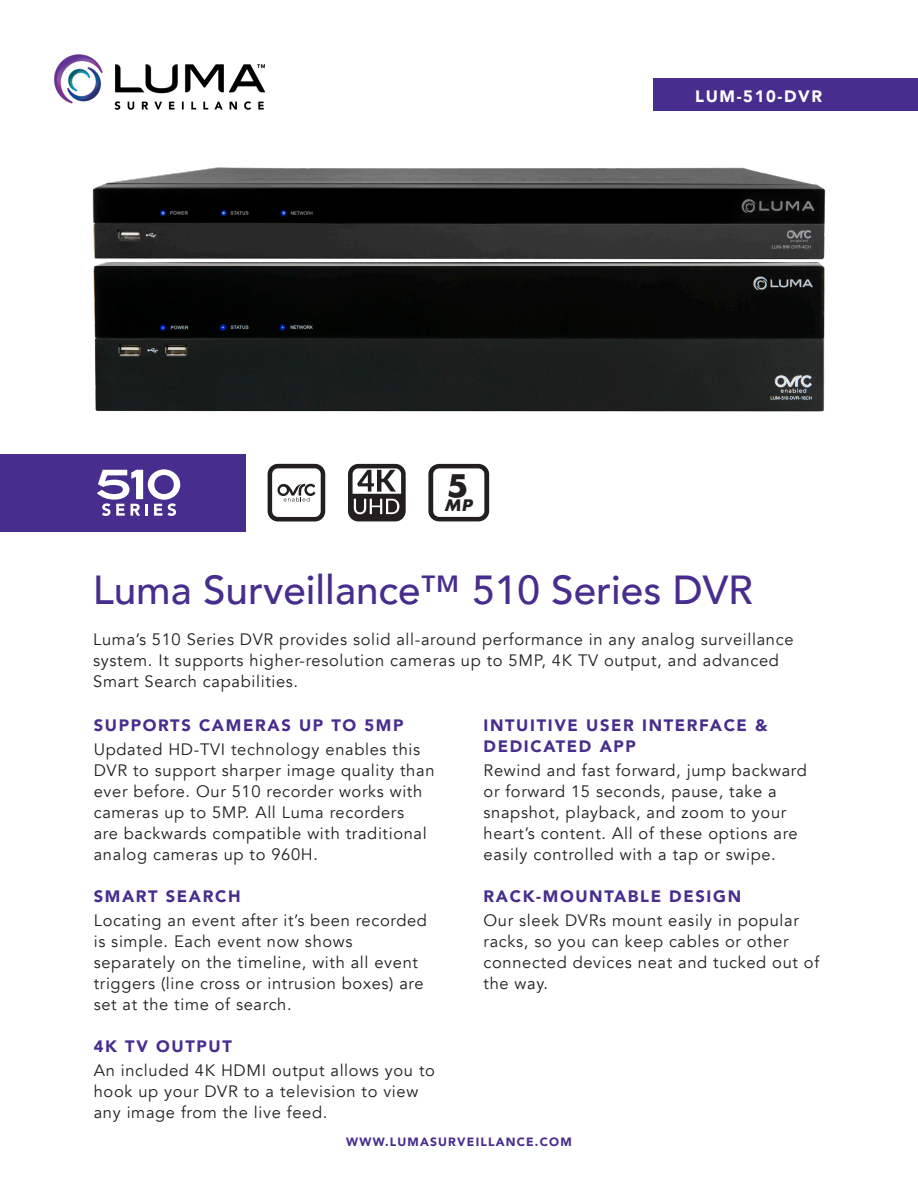
<style>
.page{position:relative;width:918px;height:1188px;background:#fff}
.page>*{position:absolute;margin:0;border:0;box-sizing:border-box;transform-origin:0 0}
.t1{font:500 40.5px "Avenir";color:#472d8d}
.t2{font:700 30.15px "Futura Std";color:#231f20;scale:1.06 1}
.t3{font:16.5px/21px "Avenir";letter-spacing:.04em;color:#231f20}
.t4{font:900 16.5px/21px "Avenir";letter-spacing:.1em;color:#472d8d}
.t5{font:900 16.5px "Avenir";letter-spacing:.1em;color:#fff}
.t6{font:italic 700 15.45px "Futura Std";color:#231f20;scale:1.06 1}
.t7{font:900 12px "Avenir";letter-spacing:.1em;color:#472d8d}
</style>
<div class="page">
<div style="left:653px;top:78px;width:265px;height:33px;background:#472d8d"></div>
<img style="left:54px;top:54px;width:211px;height:56px">
<img style="left:93px;top:263px;width:732px;height:149px">
<img style="left:93px;top:167px;width:732px;height:93px">
<svg style="left:268px;top:464px;width:57px;height:58px"></svg>
<div style="left:0;top:454px;width:245px;height:77px;background:#472d8d"></div>
<svg style="left:97px;top:469px;width:83px;height:47px"></svg>
<svg style="left:348px;top:464px;width:58px;height:57px"></svg>
<svg style="left:428px;top:464px;width:61px;height:57px"></svg>
<h2 class="t2" style="left:447px;top:466px;width:22px">5</h2>
<p class="t6" style="left:445px;top:495px;width:28px">MP</p>
<p class="t5" style="left:695px;top:83px;width:129px">LUM-510-DVR</p>
<p class="t1" style="left:93px;top:555px;width:662px">Luma Surveillance™ 510 Series DVR</p>
<p class="t3" style="left:93px;top:629px;width:702px">Luma’s 510 Series DVR provides solid all-around performance in any analog surveillance system. It supports higher-resolution cameras up to 5MP, 4K TV output, and advanced<br>Smart Search capabilities.</p>
<p class="t4" style="left:94px;top:715px;width:311px">SUPPORTS CAMERAS UP TO 5MP</p>
<p class="t3" style="left:94px;top:740px;width:342px">Updated HD-TVI technology enables this DVR to support sharper image quality than ever before. Our 510 recorder works with cameras up to 5MP. All Luma recorders<br>are backwards compatible with traditional analog cameras up to 960H.</p>
<p class="t4" style="left:94px;top:886px;width:148px">SMART SEARCH</p>
<p class="t3" style="left:94px;top:911px;width:335px">Locating an event after it’s been recorded is simple. Each event now shows separately on the timeline, with all event triggers (line cross or intrusion boxes) are set at the time of search.</p>
<p class="t4" style="left:94px;top:1036px;width:140px">4K TV OUTPUT</p>
<p class="t3" style="left:94px;top:1061px;width:343px">An included 4K HDMI output allows you to hook up your DVR to a television to view any image from the live feed.</p>
<p class="t4" style="left:484px;top:715px;width:286px">INTUITIVE USER INTERFACE &amp;<br>DEDICATED APP</p>
<p class="t3" style="left:484px;top:761px;width:325px">Rewind and fast forward, jump backward or forward 15 seconds, pause, take a snapshot, playback, and zoom to your heart’s content. All of these options are easily controlled with a tap or swipe.</p>
<p class="t4" style="left:484px;top:886px;width:259px">RACK-MOUNTABLE DESIGN</p>
<p class="t3" style="left:484px;top:911px;width:337px">Our sleek DVRs mount easily in popular racks, so you can keep cables or other connected devices neat and tucked out of the way.</p>
<p class="t7" style="left:346px;top:1132px;width:227px">WWW.LUMASURVEILLANCE.COM</p>
</div>
